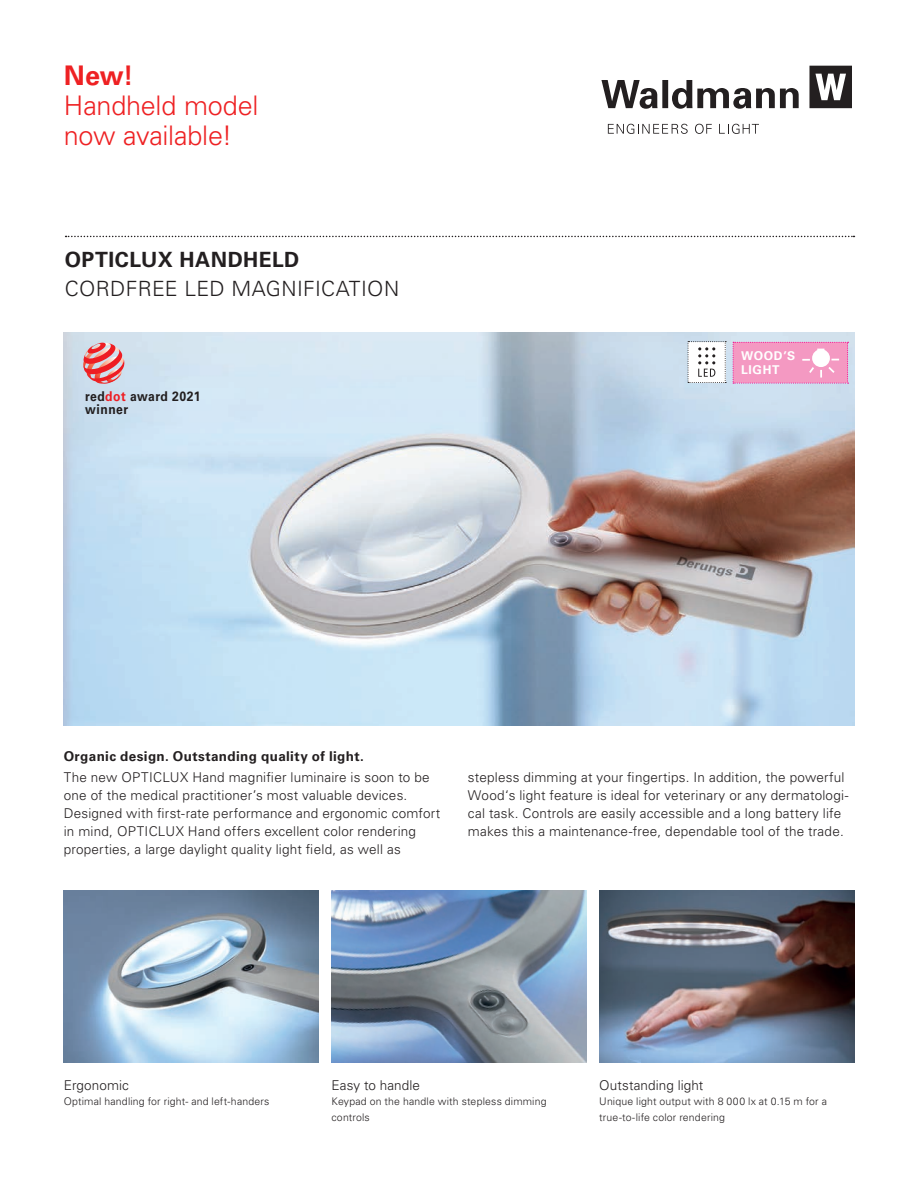
<style>
.page{position:relative;width:918px;height:1188px;background:#fff}
.page>*{position:absolute;margin:0;border:0;box-sizing:border-box;transform-origin:0 0}
.t1{font:300 27px/30px "Univers LT Std";letter-spacing:-.01em;color:#ee2123}
.t2{font:700 27px "Univers LT Std";color:#ee2123}
.t3{font:300 21px "Univers LT Std";letter-spacing:.015em;color:#231f20}
.t4{font:700 21px "Univers LT Std";letter-spacing:.025em;color:#231f20}
.t5{font:300 13.5px/18px "Univers LT Std";letter-spacing:.015em;color:#231f20}
.t6{font:700 13.5px "Univers LT Std";letter-spacing:.03em;color:#231f20}
.t7{font:700 13.5px/13.5px "Univers LT Std";letter-spacing:.03em;color:#231f20;scale:.9 1}
.t8{font:700 12.15px/14.5px "Univers LT Pro 65";letter-spacing:.055em;color:#fff}
.t9{font:300 10.5px/15.9px "Univers LT Std";letter-spacing:.015em;color:#231f20}
.s1{color:#ee1d23}
</style>
<div class="page">
<img style="left:64px;top:332px;width:790px;height:394px">
<svg style="left:66px;top:236px;width:788px;height:1px"></svg>
<svg style="left:601px;top:65px;width:251px;height:44px"></svg>
<svg style="left:608px;top:124px;width:80px;height:10px"></svg>
<svg style="left:695px;top:124px;width:17px;height:10px"></svg>
<svg style="left:719px;top:124px;width:40px;height:10px"></svg>
<svg style="left:688px;top:341px;width:38px;height:42px"></svg>
<svg style="left:733px;top:342px;width:116px;height:42px;background:#f39ec5"></svg>
<img style="left:599px;top:890px;width:255px;height:172px">
<img style="left:64px;top:890px;width:255px;height:172px">
<img style="left:332px;top:890px;width:254px;height:172px">
<svg style="left:83px;top:343px;width:41px;height:41px;background:#e1868a"></svg>
<h1 class="t2" style="left:64px;top:60px;width:71px">New!</h1>
<h1 class="t1" style="left:64px;top:91px;width:196px">Handheld model now available!</h1>
<h2 class="t4" style="left:65px;top:248px;width:236px">OPTICLUX HANDHELD</h2>
<h2 class="t3" style="left:65px;top:276px;width:336px">CORDFREE LED MAGNIFICATION</h2>
<p class="t7" style="left:85px;top:389px;width:130px">red<span class="s1">dot</span> award 2021 winner</p>
<p class="t6" style="left:64px;top:748px;width:302px">Organic design. Outstanding quality of light.</p>
<p class="t8" style="left:741px;top:348px;width:56px">WOOD’S<br>LIGHT</p>
<p class="t5" style="left:64px;top:768px;width:378px">The new OPTICLUX Hand magnifier luminaire is soon to be one of the medical practitioner’s most valuable devices.<br>Designed with first-rate performance and ergonomic comfort in mind, OPTICLUX Hand offers excellent color rendering properties, a large daylight quality light field, as well as</p>
<p class="t5" style="left:468px;top:768px;width:382px">stepless dimming at your fingertips. In addition, the powerful Wood‘s light feature is ideal for veterinary or any dermatologi&shy;cal task. Controls are easily accessible and a long battery life makes this a maintenance-free, dependable tool of the trade.</p>
<p class="t5" style="left:64px;top:1076px;width:67px">Ergonomic</p>
<p class="t9" style="left:64px;top:1094px;width:207px">Optimal handling for right- and left-handers</p>
<p class="t5" style="left:332px;top:1076px;width:90px">Easy to handle</p>
<p class="t9" style="left:332px;top:1094px;width:217px">Keypad on the handle with stepless dimming controls</p>
<p class="t5" style="left:599px;top:1076px;width:106px">Outstanding light</p>
<p class="t9" style="left:599px;top:1094px;width:229px">Unique light output with 8 000 lx at 0.15 m for a true-to-life color rendering</p>
</div>
